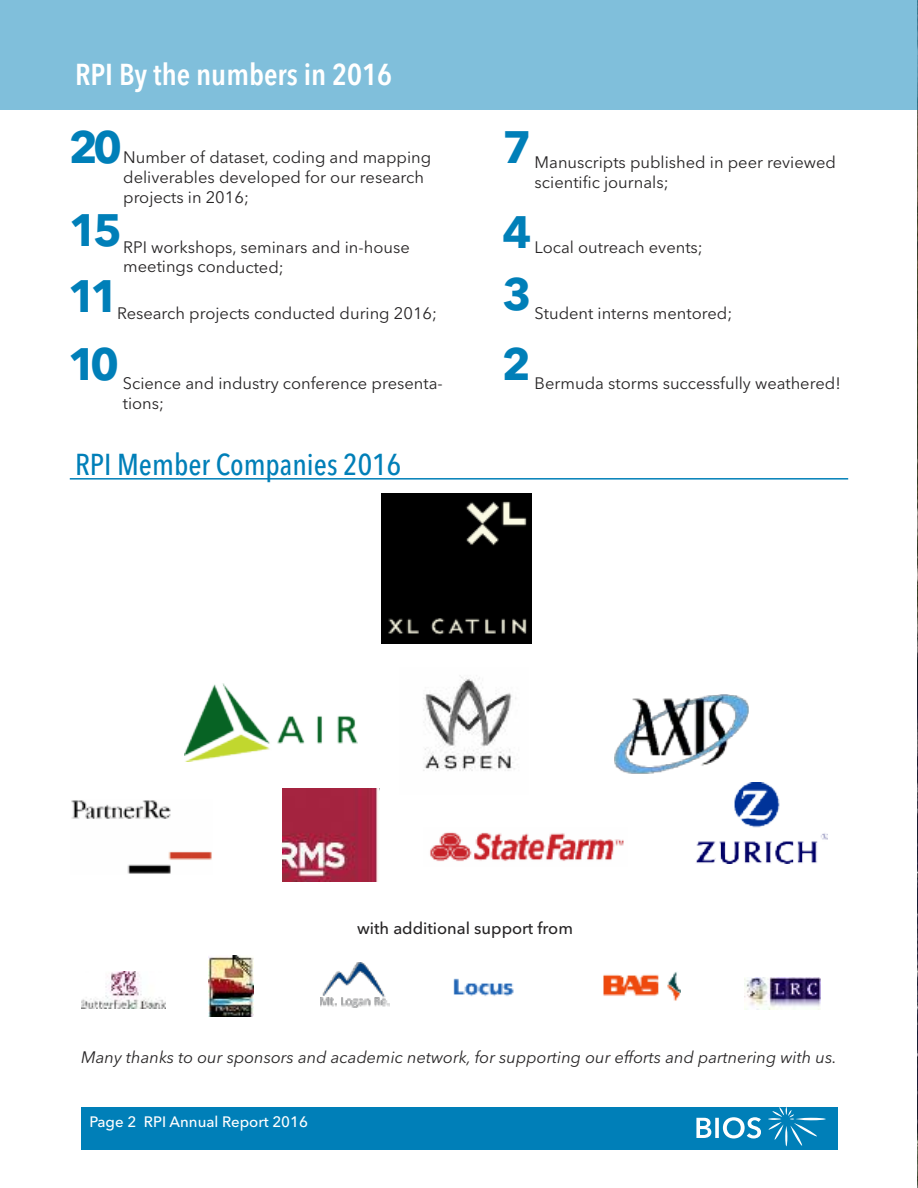
<style>
.page{position:relative;width:918px;height:1188px;background:#fff}
.page>*{position:absolute;margin:0;border:0;box-sizing:border-box;transform-origin:0 0}
.t1{font:700 45px/70.7px "Avenir Next LT Pro";letter-spacing:-.125em;color:#007fb8}
.t2{font:500 condensed 30px "Avenir Next LT Pro";color:#007fb8}
.t3{font:600 condensed 30px "Avenir Next LT Pro";color:#fff}
.t4{font:16.5px/19.8px "Avenir Next LT Pro";color:#272526}
.t5{font:italic 16.5px "Avenir Next LT Pro";color:#272526}
.t6{font:500 16.5px "Avenir Next LT Pro";color:#272526}
.t7{font:500 15px "Avenir Next LT Pro";color:#fff}
</style>
<div class="page">
<img style="left:917px;top:110px;width:1px;height:1078px">
<div style="left:81px;top:1107px;width:756px;height:42px;background:#007fb8"></div>
<svg style="left:696px;top:1117px;width:65px;height:21px"></svg>
<svg style="left:768px;top:1107px;width:49px;height:39px"></svg>
<hr style="left:796px;top:1118px;width:30px;height:2px;background:#fefefe;border-radius:50%">
<img style="left:71px;top:800px;width:141px;height:74px">
<img style="left:423px;top:675px;width:93px;height:96px">
<img style="left:614px;top:694px;width:135px;height:80px">
<img style="left:282px;top:789px;width:98px;height:93px">
<img style="left:430px;top:832px;width:194px;height:29px">
<img style="left:381px;top:494px;width:150px;height:150px">
<hr style="left:70px;top:478px;width:778px;height:2px;background:#007fb8">
<img style="left:185px;top:683px;width:173px;height:78px">
<img style="left:696px;top:782px;width:131px;height:81px">
<img style="left:320px;top:962px;width:69px;height:45px">
<img style="left:81px;top:971px;width:84px;height:37px">
<img style="left:209px;top:956px;width:44px;height:61px">
<img style="left:603px;top:972px;width:77px;height:29px">
<img style="left:745px;top:977px;width:75px;height:32px">
<img style="left:453px;top:978px;width:61px;height:18px">
<div style="left:0;top:0;width:918px;height:110px;background:#80bfdb"></div>
<h2 class="t3" style="left:75px;top:64px;width:319px">RPI By the numbers in 2016</h2>
<h1 class="t1" style="left:69px;top:117px;width:55px">20</h1>
<p class="t4" style="left:123px;top:149px;width:309px">Number of dataset, coding and mapping deliverables developed for our research projects in 2016;</p>
<p class="t4" style="left:123px;top:239px;width:288px">RPI workshops, seminars and in-house meetings conducted;</p>
<p class="t4" style="left:117px;top:306px;width:322px">Research projects conducted during 2016;</p>
<h1 class="t1" style="left:69px;top:200px;width:55px">15</h1>
<h1 class="t1" style="left:68px;top:267px;width:53px">11</h1>
<h1 class="t1" style="left:68px;top:335px;width:53px">10</h1>
<p class="t4" style="left:123px;top:375px;width:321px">Science and industry conference presenta&shy;tions;</p>
<h2 class="t2" style="left:75px;top:453px;width:328px">RPI Member Companies 2016</h2>
<h1 class="t1" style="left:503px;top:117px;width:31px">7</h1>
<p class="t4" style="left:535px;top:155px;width:303px">Manuscripts published in peer reviewed scientific journals;</p>
<h1 class="t1" style="left:503px;top:203px;width:31px">4</h1>
<p class="t4" style="left:535px;top:239px;width:170px">Local outreach events;</p>
<h1 class="t1" style="left:502px;top:264px;width:31px">3<br>2</h1>
<p class="t4" style="left:535px;top:306px;width:199px">Student interns mentored;</p>
<p class="t4" style="left:535px;top:375px;width:308px">Bermuda storms successfully weathered!</p>
<p class="t6" style="left:357px;top:922px;width:217px">with additional support from</p>
<p class="t5" style="left:81px;top:1051px;width:757px">Many thanks to our sponsors and academic network, for supporting our efforts and partnering with us.</p>
<p class="t7" style="left:89px;top:1116px;width:220px">Page 2 RPI Annual Report 2016</p>
</div>
